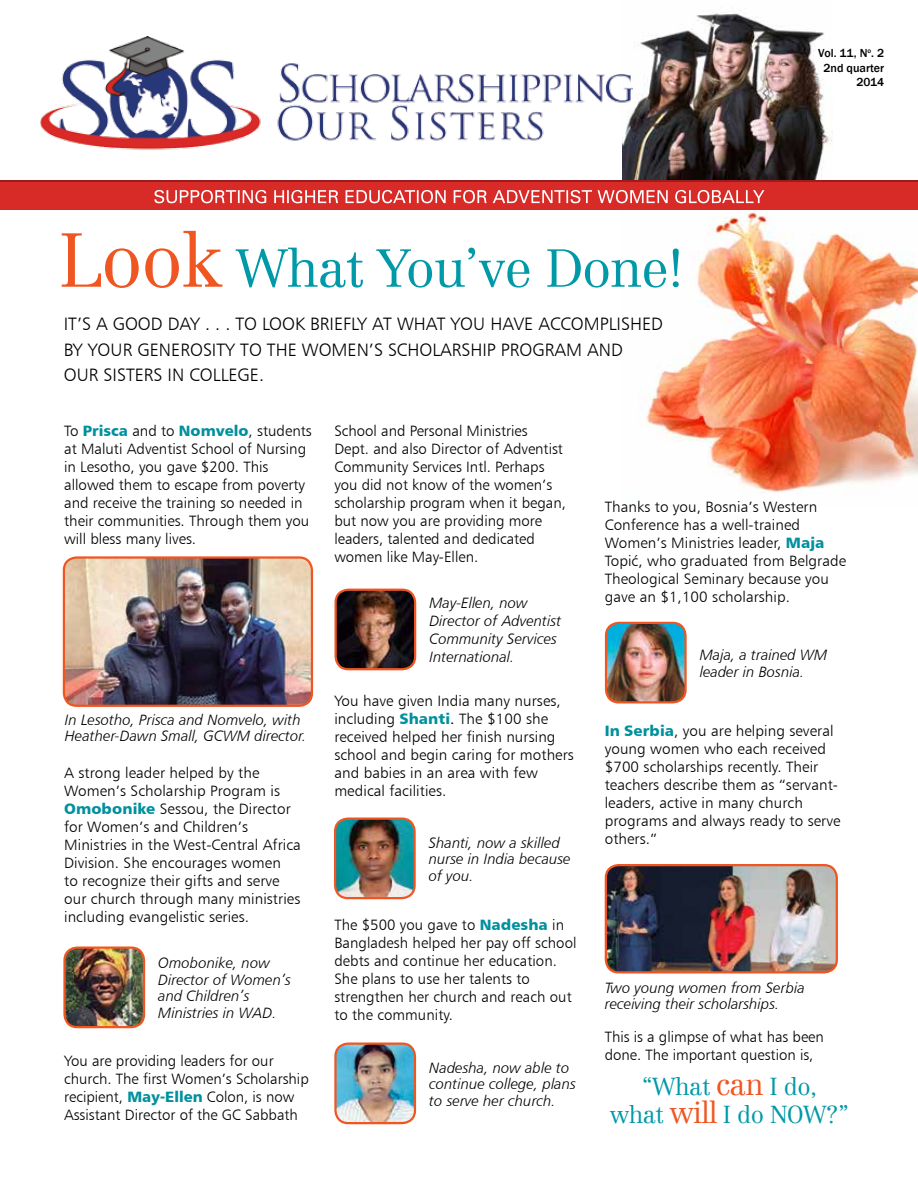
<style>
.page{position:relative;width:918px;height:1188px;background:#fff}
.page>*{position:absolute;margin:0;border:0;box-sizing:border-box;transform-origin:0 0}
.t1{font:300 52.5px "Centennial LT";letter-spacing:-.025em;color:#0099a8}
.t2{font:300 24px/28.5px "Centennial LT";letter-spacing:-.025em;color:#0099a8;text-align:center}
.t3{font:18px/25.5px "Humanist 777 BT Light B";color:#000}
.t4{font:15px/18px "Humanist 777 BT Light B";letter-spacing:.005em;color:#000}
.t5{font:15px/16.5px "Humanist 777 BT Light Italic B";color:#000}
.t6{font:500 12px/14.4px "Franklin Gothic";color:#000;text-align:right}
.s1{font-size:75px;color:#f05622}
.s2{font-family:"Humanist 777 BT Black B";color:#00909e}
.s3{font-family:"Humanist 777 BT Roman B"}
.s4{font-size:30px;color:#f05622}
</style>
<div class="page">
<img style="left:621px;top:209px;width:297px;height:284px">
<img style="left:623px;top:13px;width:209px;height:167px">
<div style="left:0;top:182px;width:918px;height:27px;background:#d82a27"></div>
<hr style="left:0;top:180px;width:918px;height:2px;background:#9b1b1e">
<img style="left:40px;top:37px;width:593px;height:120px">
<svg style="left:154px;top:190px;width:610px;height:13px"></svg>
<img style="left:337px;top:1045px;width:78px;height:78px">
<div style="left:334px;top:1042px;width:82px;height:82px;border:2px solid #f05622;border-radius:13px"></div>
<img style="left:606px;top:623px;width:78px;height:78px">
<div style="left:605px;top:622px;width:82px;height:82px;border:2px solid #f05622;border-radius:13px"></div>
<img style="left:64px;top:559px;width:248px;height:147px">
<div style="left:63px;top:556px;width:250px;height:151px;border:2px solid #f05622;border-radius:13px"></div>
<img style="left:606px;top:865px;width:229px;height:106px">
<div style="left:605px;top:864px;width:233px;height:110px;border:2px solid #f05622;border-radius:13px"></div>
<img style="left:336px;top:590px;width:79px;height:79px">
<div style="left:335px;top:589px;width:81px;height:81px;border:2px solid #f05622;border-radius:13px"></div>
<img style="left:66px;top:949px;width:78px;height:78px">
<div style="left:63px;top:946px;width:82px;height:82px;border:2px solid #f05622;border-radius:13px"></div>
<img style="left:335px;top:819px;width:80px;height:79px">
<div style="left:334px;top:818px;width:82px;height:81px;border:2px solid #f05622;border-radius:13px"></div>
<h1 class="t1" style="left:58px;top:237px;width:628px"><span class="s1">Look</span> What You’ve Done!</h1>
<p class="t3" style="left:64px;top:311px;width:601px">IT’S A GOOD DAY . . . TO LOOK BRIEFLY AT WHAT YOU HAVE ACCOMPLISHED<br>BY YOUR GENEROSITY TO THE WOMEN’S SCHOLARSHIP PROGRAM AND<br>OUR SISTERS IN COLLEGE.</p>
<p class="t6" style="left:818px;top:46px;width:67px">Vol. 11, N<sup>o</sup>. 2<br>2nd quarter<br>2014</p>
<p class="t4" style="left:64px;top:422px;width:249px">To <span class="s2">Prisca</span> and to <span class="s2">Nomvelo</span>, students at Maluti Adventist School of Nursing in Lesotho, you gave $200. This allowed them to escape from poverty and receive the training so needed in their communities. Through them you will bless many lives.</p>
<p class="t5" style="left:65px;top:711px;width:243px">In Lesotho, Prisca and Nomvelo, with<br>Heather-Dawn Small, GCWM director.</p>
<p class="t4" style="left:64px;top:764px;width:238px">A strong leader helped by the<br>Women’s Scholarship Program is<br><span class="s2">Omobonike</span> Sessou, the Director for Women’s and Children’s<br>Ministries in the West-Central Africa<br>Division. She encourages women<br>to recognize their gifts and serve our church through many ministries including evangelistic series.</p>
<p class="t5" style="left:158px;top:955px;width:134px">Omobonike, now<br>Director of Women’s and Children’s<br>Ministries in WAD.</p>
<p class="t4" style="left:64px;top:1052px;width:246px">You are providing leaders for our church. The first Women’s Scholarship recipient, <span class="s2">May-Ellen</span> Colon, is now Assistant Director of the GC Sabbath</p>
<p class="t4" style="left:334px;top:422px;width:233px">School and Personal Ministries<br>Dept. and also Director of Adventist<br>Community Services Intl. Perhaps you did not know of the women’s scholarship program when it began, but now you are providing more leaders, talented and dedicated women like May-Ellen.</p>
<p class="t5" style="left:429px;top:594px;width:133px;line-height:18px">May-Ellen, now<br>Director of Adventist<br>Community Services<br>International.</p>
<p class="t4" style="left:334px;top:692px;width:241px">You have given India many nurses, including <span class="s2">Shanti</span><span class="s3">.</span> The $100 she received helped her finish nursing school and begin caring for mothers and babies in an area with few medical facilities.</p>
<p class="t5" style="left:429px;top:834px;width:143px">Shanti, now a skilled nurse in India because of you.</p>
<p class="t4" style="left:334px;top:915px;width:244px">The $500 you gave to <span class="s2">Nadesha</span> in<br>Bangladesh helped her pay off school debts and continue her education.<br>She plans to use her talents to strengthen her church and reach out to the community.</p>
<p class="t5" style="left:429px;top:1059px;width:148px">Nadesha, now able to continue college, plans to serve her church.</p>
<p class="t4" style="left:605px;top:498px;width:243px">Thanks to you, Bosnia’s Western<br>Conference has a well-trained<br>Women’s Ministries leader, <span class="s2">Maja<br></span>Topić, who graduated from Belgrade<br>Theological Seminary because you gave an $1,100 scholarship.</p>
<p class="t5" style="left:700px;top:646px;width:129px">Maja, a trained WM leader in Bosnia.</p>
<p class="t4" style="left:605px;top:721px;width:237px"><span class="s2">In Serbia</span>, you are helping several young women who each received $700 scholarships recently. Their teachers describe them as “servant&shy;leaders, active in many church programs and always ready to serve others.”</p>
<p class="t5" style="left:605px;top:979px;width:202px">Two young women from Serbia receiving their scholarships.</p>
<p class="t4" style="left:605px;top:1027px;width:221px">This is a glimpse of what has been done. The important question is,</p>
<h2 class="t2" style="left:610px;top:1072px;width:241px">“What <span class="s4">can</span> I do,<br>what <span class="s4">will</span> I do NOW?”</h2>
</div>
